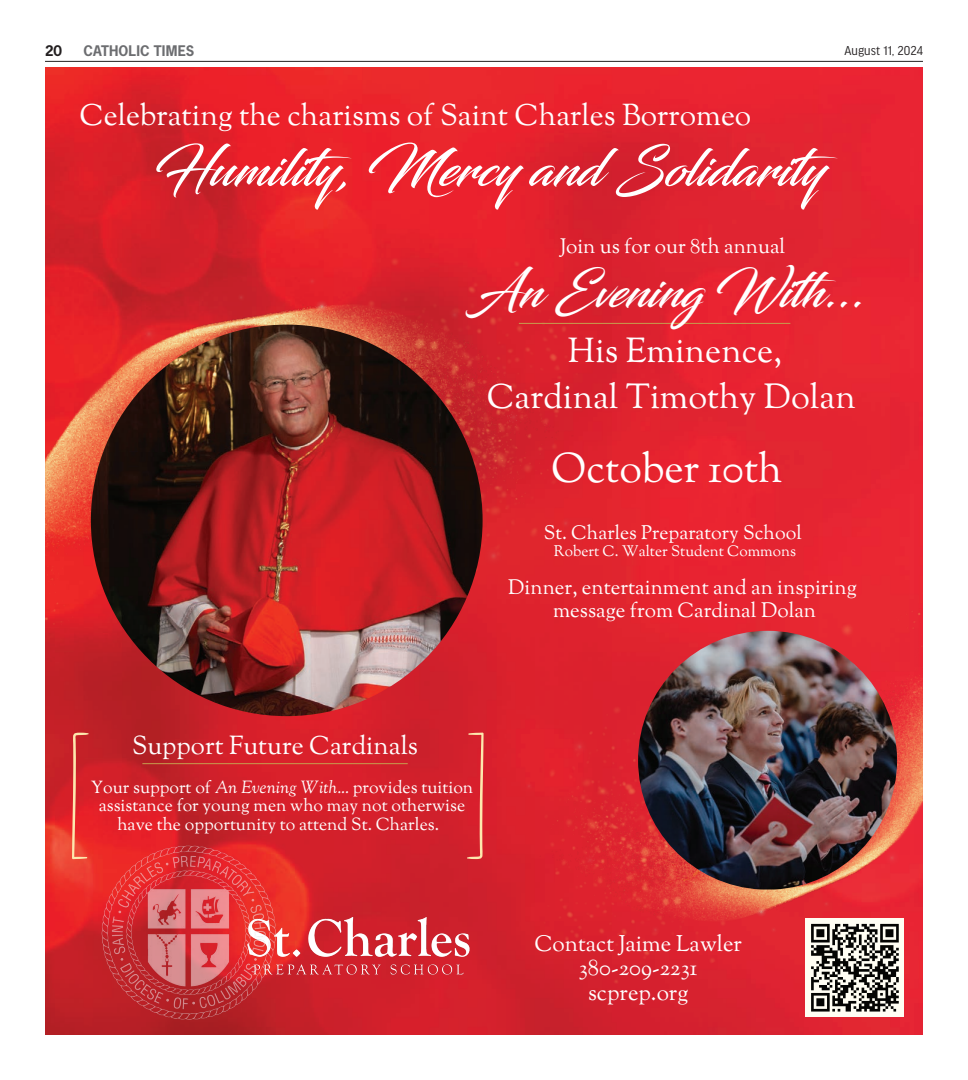
<style>
.page{position:relative;width:968px;height:1080px;background:#fff}
.page>*{position:absolute;margin:0;border:0;box-sizing:border-box;transform-origin:0 0}
.t1{font:51.25px "Blacksword";color:#fff}
.t2{font:48.25px "Blacksword";color:#fff}
.t3{font:41.38px "Sorts Mill Goudy";color:#fff}
.t4{font:34.38px/45.5px "Sorts Mill Goudy";color:#fff;text-align:center}
.t5{font:30px "Sorts Mill Goudy";color:#fff}
.t6{font:25.88px "Sorts Mill Goudy";color:#fff}
.t7{font:22.5px/24.4px "Sorts Mill Goudy";color:#fff;text-align:center}
.t8{font:20.62px/22.8px "Sorts Mill Goudy";color:#fff;text-align:center}
.t9{font:19.5px "Sorts Mill Goudy";color:#fff}
.t10{font:17.5px/18.8px "Sorts Mill Goudy";color:#fff;text-align:center}
.t11{font:15.12px "Sorts Mill Goudy";color:#fff}
.t12{font:700 13.75px "News Gothic Std";letter-spacing:.01em;color:#6c6d70}
.t13{font:13.75px "Good Headline Pro Narr";letter-spacing:.005em;color:#231f20}
.t14{font:700 13.75px "News Gothic Std";color:#231f20}
.s1{font-style:italic}
</style>
<div class="page">
<hr style="left:45px;top:61px;width:877px;height:1px;background:#231f20">
<img style="left:45px;top:68px;width:877px;height:967px">
<img style="left:466px;top:555px;width:456px;height:464px">
<img style="left:45px;top:227px;width:584px;height:458px">
<img style="left:638px;top:631px;width:259px;height:258px;border-radius:128px">
<hr style="left:519px;top:323px;width:271px;height:1px;background:#c69e4e">
<img style="left:91px;top:325px;width:391px;height:391px;border-radius:196px">
<svg style="left:72px;top:733px;width:17px;height:126px;background:#de4841"></svg>
<svg style="left:466px;top:733px;width:17px;height:126px;background:#dc4041"></svg>
<img style="left:290px;top:907px;width:186px;height:81px">
<hr style="left:142px;top:763px;width:266px;height:1px;background:#c69e4e">
<img style="left:85px;top:821px;width:205px;height:214px">
<div style="left:805px;top:919px;width:99px;height:98px;background:#fffef3"></div>
<svg style="left:811px;top:923px;width:88px;height:89px"></svg>
<p class="t14" style="left:45px;top:41px;width:19px">20</p>
<p class="t12" style="left:83px;top:41px;width:112px">CATHOLIC TIMES</p>
<p class="t13" style="left:844px;top:44px;width:80px">August 11, 2024</p>
<h3 class="t5" style="left:80px;top:96px;width:673px">Celebrating the charisms of Saint Charles Borromeo</h3>
<h1 class="t1" style="left:154px;top:138px;width:685px">Humility, Mercy and Solidarity</h1>
<p class="t8" style="left:560px;top:236px;width:227px">Join us for our 8th annual</p>
<h2 class="t2" style="left:473px;top:262px;width:393px">An Evening With...</h2>
<h3 class="t4" style="left:487px;top:330px;width:370px">His Eminence,<br>Cardinal Timothy Dolan</h3>
<h3 class="t3" style="left:551px;top:443px;width:233px">October 10th</h3>
<p class="t9" style="left:544px;top:520px;width:259px">St. Charles Preparatory School</p>
<p class="t11" style="left:554px;top:542px;width:243px">Robert C. Walter Student Commons</p>
<p class="t8" style="left:508px;top:577px;width:350px">Dinner, entertainment and an inspiring message from Cardinal Dolan</p>
<h3 class="t6" style="left:132px;top:729px;width:287px">Support Future Cardinals</h3>
<p class="t10" style="left:91px;top:779px;width:384px">Your support of <span class="s1">An Evening With...</span> provides tuition assistance for young men who may not otherwise have the opportunity to attend St. Charles.</p>
<p class="t7" style="left:534px;top:933px;width:209px">Contact Jaime Lawler<br>380-209-2231 scprep.org</p>
</div>
